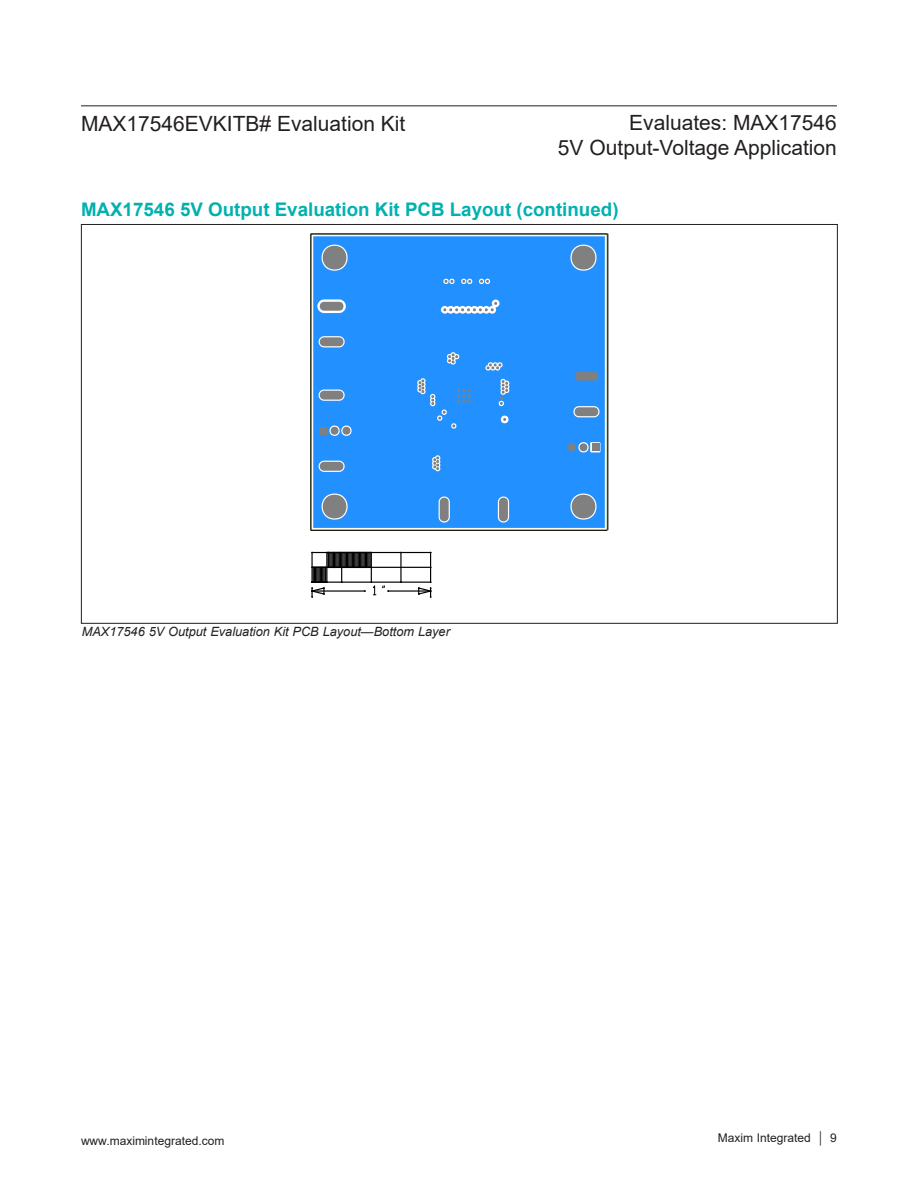
<style>
.page{position:relative;width:918px;height:1188px;background:#fff}
.page>*{position:absolute;margin:0;border:0;box-sizing:border-box;transform-origin:0 0}
.t1{font:21px/25.2px "Arial";color:#231f20;text-align:right}
.H1_continued{font:700 18.75px "Arial";color:#00b1b0}
.Caption{font:italic 12.75px "Arial";color:#231f20}
.t2{font:12px "Arial";color:#231f20}
</style>
<div class="page">
<hr style="left:81px;top:105px;width:756px;height:1px;background:#231f20">
<hr style="left:311px;top:234px;width:1px;height:296px;background:#000">
<hr style="left:311px;top:234px;width:296px;height:1px;background:#000">
<hr style="left:608px;top:234px;width:1px;height:296px;background:#000">
<hr style="left:311px;top:530px;width:296px;height:1px;background:#000">
<hr style="left:388px;top:590px;width:43px;height:2px;background:#000">
<hr style="left:400px;top:553px;width:2px;height:29px;background:#000">
<hr style="left:312px;top:552px;width:119px;height:1px;background:#000">
<svg style="left:417px;top:552px;width:15px;height:46px"></svg>
<hr style="left:312px;top:582px;width:119px;height:1px;background:#000">
<hr style="left:312px;top:567px;width:119px;height:1px;background:#000">
<div style="left:313px;top:236px;width:292px;height:292px;background:#2291ff"></div>
<svg style="left:573px;top:372px;width:27px;height:9px"></svg>
<svg style="left:456px;top:389px;width:15px;height:14px"></svg>
<div style="left:319px;top:427px;width:8px;height:8px;background:#808080"></div>
<svg style="left:486px;top:363px;width:16px;height:6px"></svg>
<svg style="left:499px;top:496px;width:9px;height:27px"></svg>
<svg style="left:480px;top:280px;width:9px;height:3px"></svg>
<svg style="left:462px;top:280px;width:10px;height:3px"></svg>
<svg style="left:448px;top:353px;width:11px;height:10px"></svg>
<svg style="left:444px;top:280px;width:10px;height:3px"></svg>
<svg style="left:431px;top:395px;width:4px;height:10px"></svg>
<svg style="left:318px;top:337px;width:27px;height:9px"></svg>
<svg style="left:573px;top:407px;width:27px;height:9px"></svg>
<svg style="left:566px;top:443px;width:23px;height:8px"></svg>
<svg style="left:499px;top:380px;width:10px;height:25px"></svg>
<svg style="left:568px;top:246px;width:31px;height:24px"></svg>
<svg style="left:568px;top:495px;width:31px;height:23px"></svg>
<svg style="left:319px;top:246px;width:31px;height:24px"></svg>
<svg style="left:319px;top:495px;width:31px;height:23px"></svg>
<svg style="left:382px;top:585px;width:7px;height:7px"></svg>
<svg style="left:311px;top:552px;width:65px;height:46px"></svg>
<p class="t1" style="left:81px;top:110px;width:326px">MAX17546EVKITB# Evaluation Kit</p>
<p class="t1" style="left:558px;top:109px;width:281px">Evaluates: MAX17546<br>5V Output-Voltage Application</p>
<p class="H1_continued" style="left:81px;top:196px;width:539px">MAX17546 5V Output Evaluation Kit PCB Layout (continued)</p>
<p class="Caption" style="left:82px;top:623px;width:370px">MAX17546 5V Output Evaluation Kit PCB Layout—Bottom Layer</p>
<p class="t2" style="left:81px;top:1132px;width:145px">www.maximintegrated.com</p>
<p class="t2" style="left:718px;top:1129px;width:121px">Maxim Integrated │ 9</p>
</div>
